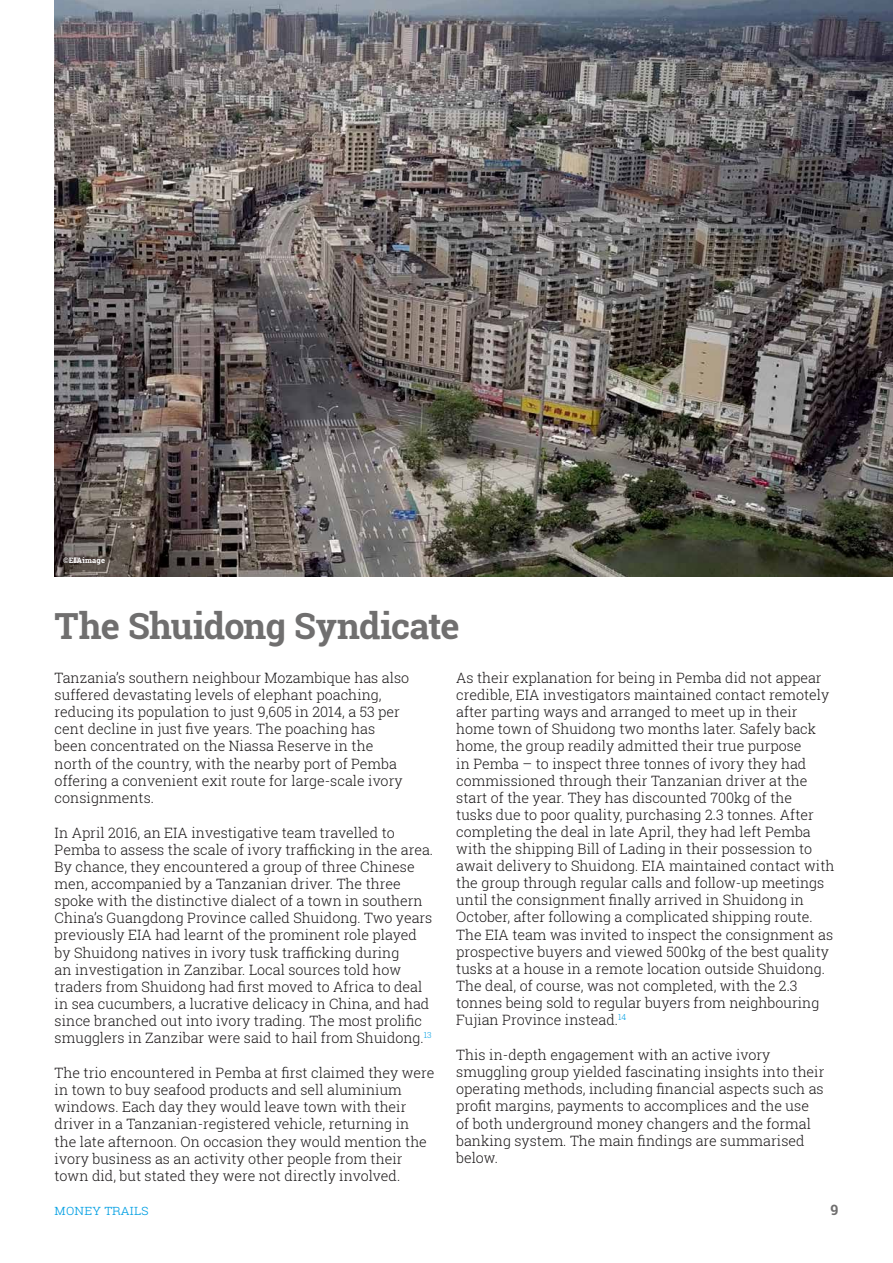
<style>
.page{position:relative;width:893px;height:1263px;background:#fff}
.page>*{position:absolute;margin:0;border:0;box-sizing:border-box;transform-origin:0 0}
.t1{font:700 36px "Roboto Slab";letter-spacing:-.02em;color:#706f6f}
.t2{font:300 14.25px/17.1px "Roboto Slab";color:#1a1718}
.t3{font:300 14.25px "Roboto Slab";color:#009fe3}
.t4{font:700 14.25px "Roboto Slab";color:#706f6f}
.t5{font:700 7.5px "Roboto Slab";letter-spacing:.025em;color:#fff}
</style>
<div class="page">
<img style="left:54px;top:0;width:839px;height:576px">
<p class="t5" style="left:63px;top:555px;width:43px">©EIAimage</p>
<h1 class="t1" style="left:55px;top:601px;width:407px">The Shuidong Syndicate</h1>
<p class="t2" style="left:55px;top:669px;width:356px">Tanzania’s southern neighbour Mozambique has also suffered devastating levels of elephant poaching, reducing its population to just 9,605 in 2014, a 53 per cent decline in just five years. The poaching has been concentrated on the Niassa Reserve in the north of the country, with the nearby port of Pemba offering a convenient exit route for large-scale ivory consignments.</p>
<p class="t2" style="left:55px;top:824px;width:380px">In April 2016, an EIA investigative team travelled to Pemba to assess the scale of ivory trafficking in the area.<br>By chance, they encountered a group of three Chinese men, accompanied by a Tanzanian driver. The three spoke with the distinctive dialect of a town in southern China’s Guangdong Province called Shuidong. Two years previously EIA had learnt of the prominent role played by Shuidong natives in ivory tusk trafficking during<br>an investigation in Zanzibar. Local sources told how traders from Shuidong had first moved to Africa to deal in sea cucumbers, a lucrative delicacy in China, and had since branched out into ivory trading. The most prolific smugglers in Zanzibar were said to hail from Shuidong.<sup>13</sup></p>
<p class="t2" style="left:55px;top:1064px;width:381px">The trio encountered in Pemba at first claimed they were in town to buy seafood products and sell aluminium windows. Each day they would leave town with their driver in a Tanzanian-registered vehicle, returning in the late afternoon. On occasion they would mention the ivory business as an activity other people from their town did, but stated they were not directly involved.</p>
<p class="t2" style="left:456px;top:669px;width:380px">As their explanation for being in Pemba did not appear credible, EIA investigators maintained contact remotely after parting ways and arranged to meet up in their home town of Shuidong two months later. Safely back home, the group readily admitted their true purpose<br>in Pemba – to inspect three tonnes of ivory they had commissioned through their Tanzanian driver at the start of the year. They has discounted 700kg of the<br>tusks due to poor quality, purchasing 2.3 tonnes. After completing the deal in late April, they had left Pemba with the shipping Bill of Lading in their possession to await delivery to Shuidong. EIA maintained contact with the group through regular calls and follow-up meetings until the consignment finally arrived in Shuidong in October, after following a complicated shipping route.<br>The EIA team was invited to inspect the consignment as prospective buyers and viewed 500kg of the best quality tusks at a house in a remote location outside Shuidong.<br>The deal, of course, was not completed, with the 2.3 tonnes being sold to regular buyers from neighbouring Fujian Province instead.<sup>14</sup></p>
<p class="t2" style="left:456px;top:1046px;width:370px">This in-depth engagement with an active ivory smuggling group yielded fascinating insights into their operating methods, including financial aspects such as profit margins, payments to accomplices and the use of both underground money changers and the formal banking system. The main findings are summarised below.</p>
<p class="t3" style="left:55px;top:1200px;width:96px">MONEY TRAILS</p>
<p class="t4" style="left:830px;top:1200px;width:9px">9</p>
</div>
